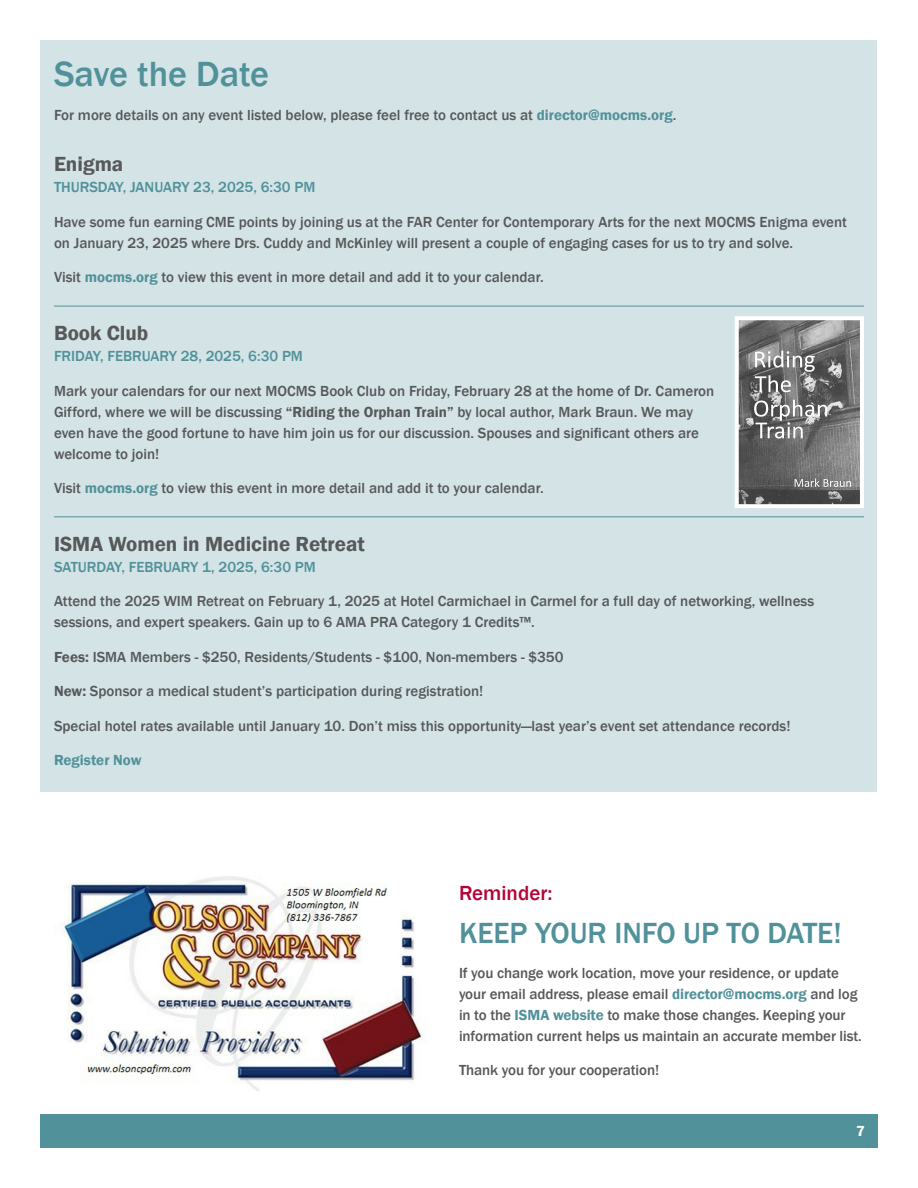
<style>
.page{position:relative;width:918px;height:1188px;background:#fff}
.page>*{position:absolute;margin:0;border:0;box-sizing:border-box;transform-origin:0 0}
.t1{font:500 36px "Franklin Gothic";color:#51919a}
.t2{font:500 30px "Franklin Gothic";color:#51919a}
.t3{font:600 21px "Franklin Gothic";color:#57585a}
.t4{font:500 21px "Franklin Gothic";color:#b30437}
.t5{font:500 15px/21px "Franklin Gothic";color:#57585a}
.t6{font:500 15px "Franklin Gothic";color:#51919a}
.t7{font:600 15px "Franklin Gothic";color:#51919a}
.t8{font:600 15px "Franklin Gothic";color:#fff}
.s1{font-weight:600;color:#51919a}
.s2{font-weight:600}
</style>
<div class="page">
<div style="left:823px;top:1114px;width:55px;height:34px;background:#51919a"></div>
<div style="left:40px;top:1114px;width:783px;height:34px;background:#51919a"></div>
<img style="left:54px;top:876px;width:368px;height:215px">
<div style="left:40px;top:40px;width:838px;height:752px;background:#d3e3e6"></div>
<hr style="left:54px;top:306px;width:810px;height:1px;background:#51919a">
<hr style="left:54px;top:516px;width:810px;height:1px;background:#51919a">
<img style="left:740px;top:321px;width:119px;height:182px">
<div style="left:735px;top:316px;width:129px;height:192px;border:4px solid #fff"></div>
<p class="t1" style="left:54px;top:52px;width:217px">Save the Date</p>
<p class="t5" style="left:54px;top:105px;width:624px">For more details on any event listed below, please feel free to contact us at <span class="s1">director@mocms.org</span>.</p>
<p class="t3" style="left:54px;top:152px;width:71px">Enigma</p>
<p class="t6" style="left:54px;top:178px;width:263px">THURSDAY, JANUARY 23, 2025, 6:30 PM</p>
<p class="t5" style="left:54px;top:212px;width:795px">Have some fun earning CME points by joining us at the FAR Center for Contemporary Arts for the next MOCMS Enigma event on January 23, 2025 where Drs. Cuddy and McKinley will present a couple of engaging cases for us to try and solve.</p>
<p class="t5" style="left:54px;top:267px;width:491px">Visit <span class="s1">mocms.org</span> to view this event in more detail and add it to your calendar.</p>
<p class="t3" style="left:54px;top:320px;width:96px">Book Club</p>
<p class="t6" style="left:54px;top:347px;width:251px">FRIDAY, FEBRUARY 28, 2025, 6:30 PM</p>
<p class="t5" style="left:54px;top:380px;width:662px">Mark your calendars for our next MOCMS Book Club on Friday, February 28 at the home of Dr. Cameron Gifford, where we will be discussing <span class="s2">“Riding the Orphan Train”</span> by local author, Mark Braun. We may even have the good fortune to have him join us for our discussion. Spouses and significant others are welcome to join!</p>
<p class="t5" style="left:54px;top:478px;width:491px">Visit <span class="s1">mocms.org</span> to view this event in more detail and add it to your calendar.</p>
<p class="t3" style="left:54px;top:531px;width:312px">ISMA Women in Medicine Retreat</p>
<p class="t6" style="left:54px;top:558px;width:263px">SATURDAY, FEBRUARY 1, 2025, 6:30 PM</p>
<p class="t5" style="left:54px;top:591px;width:762px">Attend the 2025 WIM Retreat on February 1, 2025 at Hotel Carmichael in Carmel for a full day of networking, wellness sessions, and expert speakers. Gain up to 6 AMA PRA Category 1 Credits™.</p>
<p class="t5" style="left:54px;top:647px;width:511px"><span class="s2">Fees:</span> ISMA Members - $250, Residents/Students - $100, Non-members - $350</p>
<p class="t5" style="left:54px;top:681px;width:431px"><span class="s2">New:</span> Sponsor a medical student’s participation during registration!</p>
<p class="t5" style="left:54px;top:716px;width:738px">Special hotel rates available until January 10. Don’t miss this opportunity—last year’s event set attendance records!</p>
<p class="t7" style="left:54px;top:751px;width:89px">Register Now</p>
<p class="t4" style="left:459px;top:880px;width:95px">Reminder:</p>
<p class="t2" style="left:459px;top:914px;width:384px">KEEP YOUR INFO UP TO DATE!</p>
<p class="t5" style="left:459px;top:962px;width:404px">If you change work location, move your residence, or update your email address, please email <span class="s1">director@mocms.org</span> and log in to the <span class="s1">ISMA website</span> to make those changes. Keeping your information current helps us maintain an accurate member list.</p>
<p class="t5" style="left:459px;top:1060px;width:202px">Thank you for your cooperation!</p>
<p class="t8" style="left:856px;top:1122px;width:10px">7</p>
</div>
